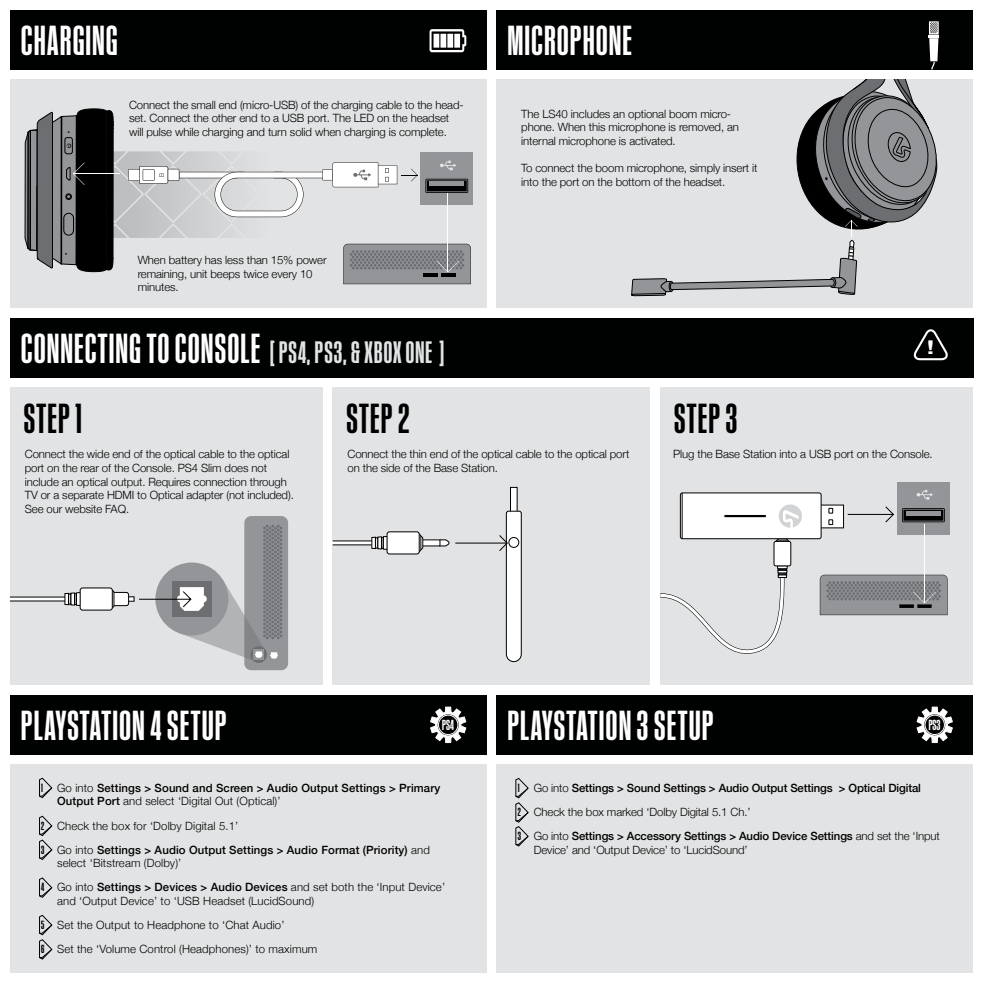
<style>
.page{position:relative;width:983px;height:983px;background:#fff}
.page>*{position:absolute;margin:0;border:0;box-sizing:border-box;transform-origin:0 0}
.t1{font:500 40.25px "Kommissar X Cond";letter-spacing:.04em;color:#fff}
.t2{font:500 40.25px "Kommissar X Cond";letter-spacing:.04em;color:#000}
.t3{font:700 18.9px "Helvetica";color:#fff;scale:1.44 1}
.t4{font:500 14px "Kommissar X Cond";color:#fff}
.t5{font:300 11.38px/13.7px "Helvetica Neue";letter-spacing:-.01em;color:#000}
.t6{font:300 11.38px/24.2px "Helvetica Neue";letter-spacing:.01em;color:#000}
.t7{font:500 11.38px/13.7px "Helvetica Neue";letter-spacing:.01em;color:#000}
.t8{font:500 11.38px/24.2px "Helvetica Neue";letter-spacing:-.01em;color:#000}
.s1{font-size:29.75px;color:#e2e3e4}
.s2{font-family:"Kommissar X Cond"}
.s3{font-weight:300}
.s4{font-family:"Kommissar X Cond";font-weight:500}
.s5{font-weight:500}
</style>
<div class="page">
<div style="left:10px;top:79px;width:476px;height:229px;background:#e2e3e4"></div>
<div style="left:496px;top:79px;width:476px;height:229px;background:#e2e3e4"></div>
<div style="left:10px;top:387px;width:312px;height:298px;background:#e2e3e4"></div>
<div style="left:332px;top:387px;width:318px;height:298px;background:#e2e3e4"></div>
<div style="left:660px;top:387px;width:312px;height:298px;background:#e2e3e4"></div>
<div style="left:10px;top:764px;width:476px;height:208px;background:#e2e3e4"></div>
<div style="left:496px;top:764px;width:476px;height:208px;background:#e2e3e4"></div>
<div style="left:10px;top:10px;width:476px;height:59px;background:#000101"></div>
<div style="left:10px;top:317px;width:962px;height:60px;background:#000101"></div>
<div style="left:496px;top:10px;width:476px;height:59px;background:#000101"></div>
<svg style="left:913px;top:329px;width:35px;height:32px"></svg>
<div style="left:510px;top:487px;width:7px;height:25px;background:#fff"></div>
<div style="left:510px;top:487px;width:7px;height:26px;border:1px solid #000"></div>
<svg style="left:10px;top:597px;width:56px;height:4px"></svg>
<svg style="left:67px;top:592px;width:13px;height:13px"></svg>
<div style="left:65px;top:593px;width:4px;height:12px;border:1px solid #000"></div>
<div style="left:96px;top:592px;width:33px;height:13px;background:#fff;border-radius:2px"></div>
<div style="left:96px;top:592px;width:33px;height:13px;border:1px solid #000;border-radius:2px"></div>
<div style="left:81px;top:589px;width:33px;height:19px;border:1px solid #000;border-radius:2px"></div>
<div style="left:80px;top:587px;width:32px;height:23px;background:#fff;border-radius:2px"></div>
<div style="left:80px;top:587px;width:33px;height:23px;border:1px solid #000;border-radius:2px"></div>
<svg style="left:429px;top:29px;width:37px;height:23px"></svg>
<div style="left:420px;top:152px;width:53px;height:53px;background:#939598"></div>
<div style="left:896px;top:481px;width:53px;height:53px;background:#939598"></div>
<svg style="left:916px;top:490px;width:16px;height:9px"></svg>
<svg style="left:902px;top:508px;width:42px;height:14px"></svg>
<div style="left:906px;top:510px;width:34px;height:5px;background:#939598"></div>
<svg style="left:25px;top:108px;width:446px;height:176px"></svg>
<hr style="left:447px;top:193px;width:1px;height:79px;background:#fff">
<svg style="left:819px;top:574px;width:128px;height:41px;background:#87888b"></svg>
<hr style="left:924px;top:524px;width:1px;height:79px;background:#fff">
<div style="left:244px;top:516px;width:44px;height:154px;background:#939598;border-radius:7px"></div>
<hr style="left:332px;top:541px;width:40px;height:3px;background:#fff">
<svg style="left:372px;top:536px;width:14px;height:13px"></svg>
<svg style="left:421px;top:539px;width:19px;height:7px"></svg>
<div style="left:390px;top:536px;width:33px;height:13px;border:1px solid #000;border-radius:2px"></div>
<div style="left:388px;top:533px;width:33px;height:19px;border:1px solid #000;border-radius:2px"></div>
<div style="left:387px;top:531px;width:32px;height:23px;background:#fff;border-radius:2px"></div>
<div style="left:386px;top:531px;width:33px;height:23px;border:1px solid #000;border-radius:2px"></div>
<div style="left:250px;top:646px;width:17px;height:16px;background:#6d6e71;border-radius:50%"></div>
<hr style="left:440px;top:273px;width:15px;height:4px;background:#000">
<svg style="left:847px;top:506px;width:47px;height:17px"></svg>
<div style="left:10px;top:694px;width:476px;height:60px;background:#000101"></div>
<div style="left:496px;top:694px;width:476px;height:60px;background:#000101"></div>
<svg style="left:430px;top:706px;width:36px;height:36px"></svg>
<svg style="left:437px;top:714px;width:21px;height:21px"></svg>
<div style="left:438px;top:714px;width:20px;height:20px;border:1px solid #fff;border-radius:50%"></div>
<svg style="left:916px;top:706px;width:36px;height:36px"></svg>
<svg style="left:923px;top:714px;width:21px;height:21px"></svg>
<div style="left:924px;top:714px;width:20px;height:20px;border:1px solid #fff;border-radius:50%"></div>
<svg style="left:39px;top:777px;width:13px;height:20px"></svg>
<svg style="left:515px;top:778px;width:13px;height:68px"></svg>
<svg style="left:39px;top:815px;width:13px;height:44px"></svg>
<svg style="left:39px;top:877px;width:13px;height:20px"></svg>
<svg style="left:39px;top:914px;width:13px;height:45px"></svg>
<svg style="left:631px;top:79px;width:307px;height:217px"></svg>
<svg style="left:928px;top:21px;width:11px;height:48px"></svg>
<svg style="left:139px;top:524px;width:143px;height:136px"></svg>
<svg style="left:438px;top:510px;width:84px;height:152px"></svg>
<svg style="left:660px;top:565px;width:127px;height:89px"></svg>
<div style="left:775px;top:539px;width:14px;height:26px;border:1px solid #000;border-radius:2px"></div>
<div style="left:773px;top:541px;width:17px;height:24px;background:#fff;border-radius:2px"></div>
<div style="left:773px;top:541px;width:18px;height:25px;border:1px solid #000;border-radius:2px"></div>
<svg style="left:821px;top:506px;width:20px;height:20px"></svg>
<svg style="left:828px;top:508px;width:4px;height:5px"></svg>
<svg style="left:828px;top:519px;width:4px;height:5px"></svg>
<div style="left:680px;top:493px;width:140px;height:45px;background:#fff;border-radius:2px"></div>
<div style="left:680px;top:492px;width:141px;height:47px;border:1px solid #000;border-radius:2px"></div>
<svg style="left:778px;top:504px;width:23px;height:23px"></svg>
<div style="left:723px;top:514px;width:43px;height:4px;border:1px solid #fff;border-radius:2px"></div>
<hr style="left:681px;top:493px;width:1px;height:45px;background:#000">
<h1 class="t1" style="left:21px;top:15px;width:98px">CHARGING</h1>
<p class="t5" style="left:129px;top:97px;width:336px">Connect the small end (micro-USB) of the charging cable to the head&shy;set. Connect the other end to a USB port. The LED on the headset will pulse while charging and turn solid when charging is complete.</p>
<p class="t5" style="left:138px;top:252px;width:190px">When battery has less than 15% power remaining, unit beeps twice every 10 minutes.</p>
<h1 class="t1" style="left:21px;top:322px;width:424px">CONNECTING TO CONSOLE <span class="s1">[ PS4, PS3, &amp; XBOX ONE ]</span></h1>
<h1 class="t1" style="left:507px;top:15px;width:125px">MICROPHONE</h1>
<p class="t5" style="left:521px;top:106px;width:219px">The LS40 includes an optional boom micro&shy;phone. When this microphone is removed, an internal microphone is activated.</p>
<p class="t5" style="left:521px;top:161px;width:238px">To connect the boom microphone, simply insert it into the port on the bottom of the headset.</p>
<h1 class="t2" style="left:24px;top:392px;width:59px">STEP 1</h1>
<h1 class="t2" style="left:346px;top:392px;width:64px">STEP 2</h1>
<h1 class="t2" style="left:674px;top:392px;width:64px">STEP 3</h1>
<h2 class="t3" style="left:925px;top:332px;width:8px">!</h2>
<p class="t5" style="left:25px;top:446px;width:270px">Connect the wide end of the optical cable to the optical port on the rear of the Console. PS4 Slim does not include an optical output. Requires connection through TV or a separate HDMI to Optical adapter (not included).<br>See our website FAQ.</p>
<p class="t5" style="left:347px;top:446px;width:283px">Connect the thin end of the optical cable to the optical port on the side of the Base Station.</p>
<p class="t5" style="left:673px;top:446px;width:261px">Plug the Base Station into a USB port on the Console.</p>
<h1 class="t1" style="left:21px;top:699px;width:206px">PLAYSTATION4SETUP</h1>
<h1 class="t1" style="left:507px;top:699px;width:207px">PLAYSTATION3SETUP</h1>
<p class="t4" style="left:442px;top:715px;width:13px">PS4</p>
<p class="t4" style="left:928px;top:715px;width:13px">PS3</p>
<p class="t7" style="left:57px;top:779px;width:385px;text-indent:-16px"><span class="s2">1</span> <span class="s3">Go into</span> Settings &gt; Sound and Screen &gt; Audio Output Settings &gt; Primary<br>Output Port <span class="s3">and select ‘Digital Out (Optical)’</span></p>
<p class="t7" style="left:41px;top:812px;width:390px;line-height:24.2px"><span class="s2">2</span> <span class="s3">Check the box for ‘Dolby Digital 5.1’<br></span><span class="s2">3</span> <span class="s3">Go into</span> Settings &gt; Audio Output Settings &gt; Audio Format (Priority) <span class="s3">and</span></p>
<p class="t6" style="left:41px;top:850px;width:405px;text-indent:16px">select ‘Bitstream (Dolby)’<br><span class="s4">4</span> Go into <span class="s5">Settings &gt; Devices &gt; Audio Devices</span> and set both the ‘Input Device’</p>
<p class="t6" style="left:41px;top:887px;width:277px;text-indent:16px">and ‘Output Device’ to ‘USB Headset (LucidSound)<br><span class="s4">5</span> Set the Output to Headphone to ‘Chat Audio’<br><span class="s4">6</span> Set the ‘Volume Control (Headphones)’ to maximum</p>
<p class="t8" style="left:518px;top:774px;width:423px"><span class="s2">1</span> <span class="s3">Go into</span> Settings &gt; Sound Settings &gt; Audio Output Settings &gt; Optical Digital<br><span class="s2">2</span> <span class="s3">Check the box marked ‘Dolby Digital 5.1 Ch.’<br></span><span class="s2">3</span> <span class="s3">Go into</span> Settings &gt; Accessory Settings &gt; Audio Device Settings <span class="s3">and set the ‘Input</span></p>
<p class="t5" style="left:533px;top:841px;width:215px">Device’ and ‘Output Device’ to ‘LucidSound’</p>
</div>
